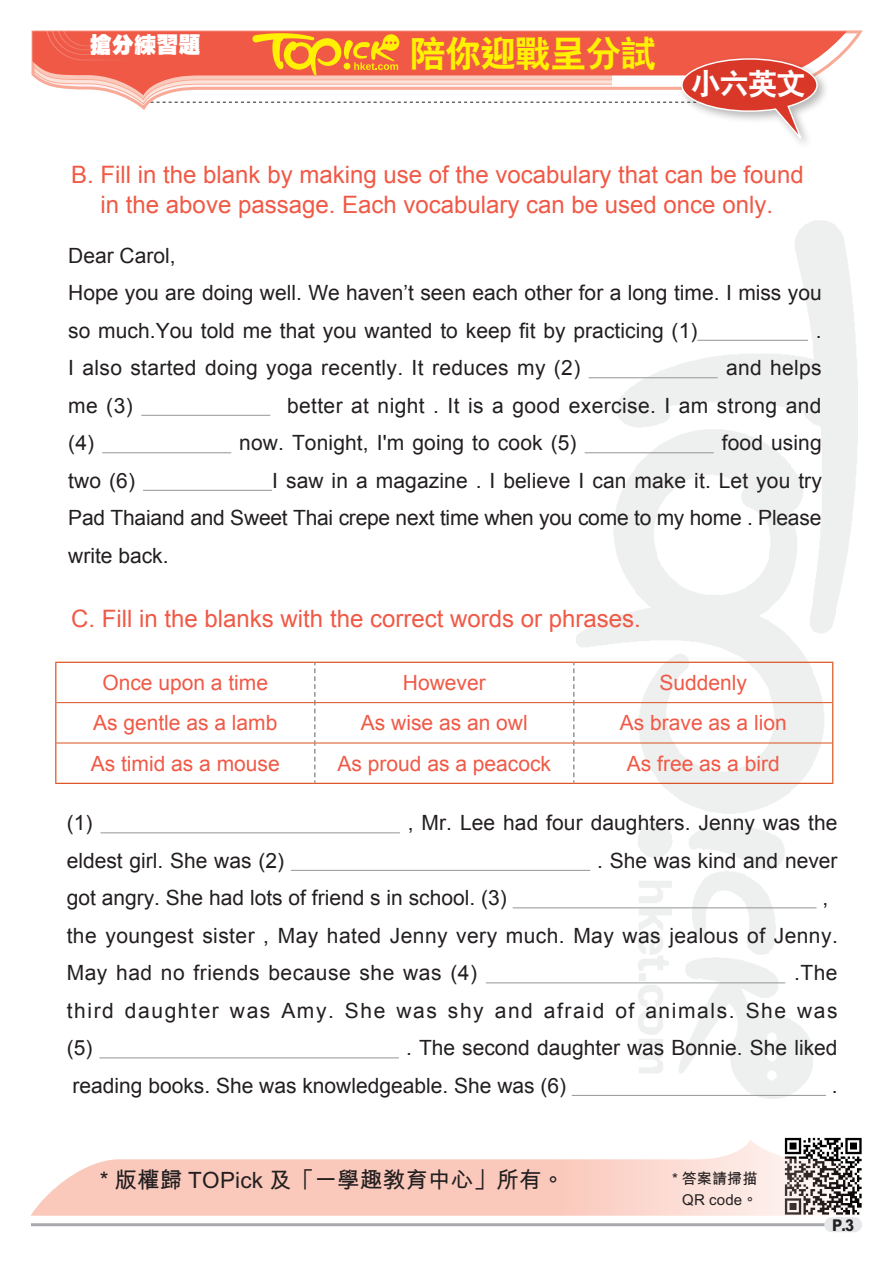
<style>
.page{position:relative;width:893px;height:1263px;background:#fff}
.page>*{position:absolute;margin:0;border:0;box-sizing:border-box;transform-origin:0 0}
.小題eq{font:36px "C Hei 2 Xbold HKSCS";letter-spacing:-.025em;color:#fff101}
.內文{font:30px "C Hei 2 Xbold HKSCS";color:#fff}
.英文內容{font:24px/30px "Arial";color:#f05946;text-align:center}
.sf_內文{font:22.5px "M Hei Bold HKSCS";letter-spacing:.01em;color:#231f20}
.小題{font:22.2px "C Hei Ultra Bold HKSCS";color:#fff}
.英文內容-2{font:21px/37.5px "Arial";letter-spacing:.005em;color:#231f20}
.英文內容-3{font:21px "Arial";color:#f05946}
.英文內容-4{font:21px "Arial";letter-spacing:.075em;color:#231f20}
.英文內容-5{font:21px "Arial";letter-spacing:.025em;color:#231f20}
.t1{font:16.2px "M Hei Xbold HKSCS";color:#231f20;scale:.9 1}
.sf_內文-2{font:15px "M Hei Bold HKSCS";letter-spacing:.01em;color:#231f20}
</style>
<div class="page">
<img style="left:784px;top:1137px;width:78px;height:71px">
<svg style="left:30px;top:1140px;width:831px;height:76px;fill:#fbcbbf"></svg>
<hr style="left:31px;top:1223px;width:831px;height:3px;background:#a8a9ad">
<div style="left:824px;top:1217px;width:38px;height:15px;background:#e6e7e9;border-radius:7px"></div>
<svg style="left:818px;top:31px;width:29px;height:36px"></svg>
<div style="left:678px;top:54px;width:151px;height:96px;background:#231f20;opacity:.32"></div>
<svg style="left:31px;top:30px;width:787px;height:116px"></svg>
<hr style="left:697px;top:340px;width:111px;height:1px;background:#939598">
<hr style="left:589px;top:377px;width:129px;height:1px;background:#939598">
<hr style="left:141px;top:415px;width:129px;height:1px;background:#939598">
<hr style="left:102px;top:452px;width:129px;height:1px;background:#939598">
<hr style="left:585px;top:452px;width:129px;height:1px;background:#939598">
<hr style="left:143px;top:490px;width:129px;height:1px;background:#939598">
<hr style="left:100px;top:832px;width:300px;height:1px;background:#939598">
<hr style="left:291px;top:870px;width:299px;height:1px;background:#939598">
<hr style="left:513px;top:907px;width:303px;height:1px;background:#939598">
<hr style="left:486px;top:982px;width:299px;height:1px;background:#939598">
<hr style="left:99px;top:1057px;width:300px;height:1px;background:#939598">
<hr style="left:572px;top:1095px;width:254px;height:1px;background:#939598">
<svg style="left:314px;top:663px;width:2px;height:120px"></svg>
<svg style="left:573px;top:663px;width:2px;height:120px"></svg>
<hr style="left:55px;top:662px;width:260px;height:1px;background:#da511d">
<hr style="left:55px;top:663px;width:1px;height:40px;background:#da511d">
<hr style="left:315px;top:662px;width:259px;height:1px;background:#da511d">
<hr style="left:574px;top:662px;width:259px;height:1px;background:#da511d">
<hr style="left:832px;top:663px;width:1px;height:40px;background:#da511d">
<hr style="left:55px;top:703px;width:1px;height:40px;background:#da511d">
<hr style="left:832px;top:703px;width:1px;height:40px;background:#da511d">
<hr style="left:55px;top:743px;width:1px;height:40px;background:#da511d">
<hr style="left:832px;top:743px;width:1px;height:40px;background:#da511d">
<hr style="left:55px;top:783px;width:260px;height:1px;background:#da511d">
<hr style="left:315px;top:783px;width:259px;height:1px;background:#da511d">
<hr style="left:574px;top:783px;width:259px;height:1px;background:#da511d">
<hr style="left:56px;top:702px;width:259px;height:1px;background:#da511d">
<hr style="left:315px;top:702px;width:259px;height:1px;background:#da511d">
<hr style="left:574px;top:702px;width:258px;height:1px;background:#da511d">
<hr style="left:56px;top:743px;width:259px;height:1px;background:#da511d">
<hr style="left:315px;top:743px;width:259px;height:1px;background:#da511d">
<hr style="left:574px;top:743px;width:258px;height:1px;background:#da511d">
<p class="小題" style="left:90px;top:30px;width:113px">搶分練習題</p>
<p class="小題eq" style="left:410px;top:30px;width:248px">陪你迎戰呈分試</p>
<p class="內文" style="left:691px;top:64px;width:117px">小六英文</p>
<p class="英文內容" style="left:71px;top:160px;width:734px">B. Fill in the blank by making use of the vocabulary that can be found in the above passage. Each vocabulary can be used once only.</p>
<p class="英文內容-2" style="left:68px;top:237px;width:109px">Dear Carol,</p>
<p class="英文內容-2" style="left:68px;top:274px;width:755px">Hope you are doing well. We haven’t seen each other for a long time. I miss you so much.You told me that you wanted to keep fit by practicing (1)</p>
<p class="英文內容-2" style="left:816px;top:312px;width:7px">.</p>
<p class="英文內容-2" style="left:68px;top:349px;width:514px">I also started doing yoga recently. It reduces my (2)</p>
<p class="英文內容-2" style="left:726px;top:349px;width:97px">and helps</p>
<p class="英文內容-2" style="left:68px;top:387px;width:66px">me (3)</p>
<p class="英文內容-2" style="left:287px;top:387px;width:536px">better at night . It is a good exercise. I am strong and</p>
<p class="英文內容-2" style="left:68px;top:424px;width:27px">(4)</p>
<p class="英文內容-2" style="left:239px;top:424px;width:339px">now. Tonight, I'm going to cook (5)</p>
<p class="英文內容-2" style="left:722px;top:424px;width:101px">food using</p>
<p class="英文內容-2" style="left:68px;top:462px;width:68px">two (6)</p>
<p class="英文內容-2" style="left:272px;top:462px;width:551px">I saw in a magazine . I believe I can make it. Let you try</p>
<p class="英文內容-2" style="left:68px;top:499px;width:755px">Pad Thaiand and Sweet Thai crepe next time when you come to my home . Please</p>
<p class="英文內容-2" style="left:68px;top:537px;width:102px">write back.</p>
<p class="英文內容" style="left:71px;top:604px;width:571px">C. Fill in the blanks with the correct words or phrases.</p>
<p class="英文內容-3" style="left:102px;top:669px;width:167px">Once upon a time</p>
<p class="英文內容-3" style="left:403px;top:669px;width:84px">However</p>
<p class="英文內容-3" style="left:660px;top:669px;width:89px">Suddenly</p>
<p class="英文內容-3" style="left:93px;top:709px;width:186px">As gentle as a lamb</p>
<p class="英文內容-3" style="left:361px;top:709px;width:168px">As wise as an owl</p>
<p class="英文內容-3" style="left:620px;top:709px;width:168px">As brave as a lion</p>
<p class="英文內容-3" style="left:91px;top:749px;width:191px">As timid as a mouse</p>
<p class="英文內容-3" style="left:337px;top:749px;width:215px">As proud as a peacock</p>
<p class="英文內容-3" style="left:627px;top:749px;width:154px">As free as a bird</p>
<p class="英文內容-2" style="left:67px;top:804px;width:27px">(1)</p>
<p class="英文內容-2" style="left:408px;top:804px;width:431px">, Mr. Lee had four daughters. Jenny was the</p>
<p class="英文內容-2" style="left:67px;top:842px;width:219px">eldest girl. She was (2)</p>
<p class="英文內容-2" style="left:597px;top:842px;width:242px">. She was kind and never</p>
<p class="英文內容-2" style="left:67px;top:879px;width:442px">got angry. She had lots of friend s in school. (3)</p>
<p class="英文內容-2" style="left:822px;top:879px;width:7px">,</p>
<p class="英文內容-2" style="left:67px;top:917px;width:773px">the youngest sister , May hated Jenny very much. May was jealous of Jenny.</p>
<p class="英文內容-5" style="left:67px;top:959px;width:412px">May had no friends because she was (4)</p>
<p class="英文內容-2" style="left:794px;top:954px;width:45px">.The</p>
<p class="英文內容-4" style="left:67px;top:997px;width:772px">third daughter was Amy. She was shy and afraid of animals. She was</p>
<p class="英文內容-2" style="left:67px;top:1029px;width:27px">(5)</p>
<p class="英文內容-2" style="left:406px;top:1029px;width:433px">. The second daughter was Bonnie. She liked</p>
<p class="英文內容-2" style="left:73px;top:1067px;width:495px">reading books. She was knowledgeable. She was (6)</p>
<p class="英文內容-2" style="left:832px;top:1067px;width:7px">.</p>
<p class="sf_內文" style="left:100px;top:1163px;width:466px">* 版權歸 TOPick 及「一學趣教育中心」所有。</p>
<p class="sf_內文-2" style="left:672px;top:1167px;width:87px">* 答案請掃描</p>
<p class="sf_內文-2" style="left:682px;top:1188px;width:77px">QR code。</p>
<p class="t1" style="left:832px;top:1214px;width:26px">P.3</p>
</div>
